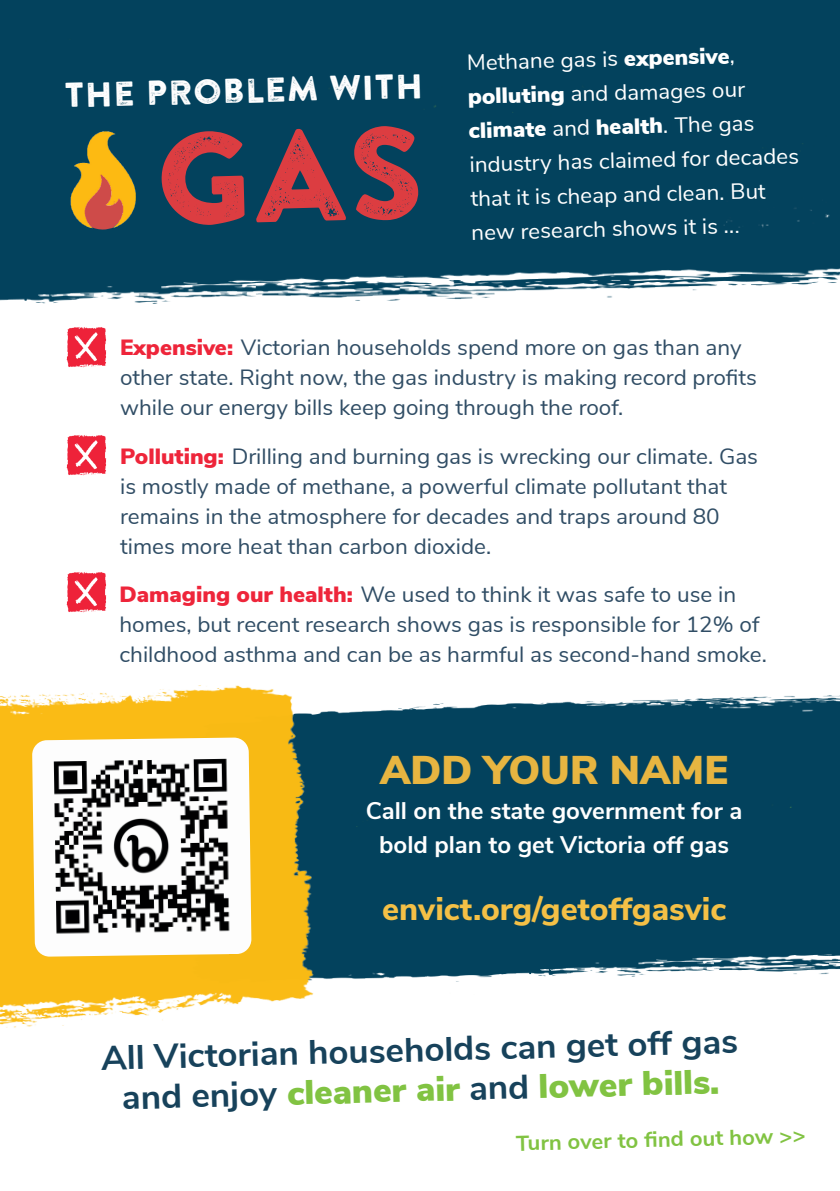
<style>
.page{position:relative;width:840px;height:1191px;background:#fff}
.page>*{position:absolute;margin:0;border:0;box-sizing:border-box;transform-origin:0 0}
.t1{font:900 40px "Nunito Sans";color:#e7b541}
.t2{font:34.4px "Brandon Printed One";color:#fff}
.t3{font:700 34px/41.2px "Nunito Sans";color:#17425b;text-align:center}
.t4{font:800 32px "Nunito Sans";color:#f4c046}
.t5{font:700 24px/34px "Nunito Sans";color:#fff;text-align:center}
.t6{font:22px/30px "Nunito Sans";color:#304d65}
.t7{font:22px/33.8px "Nunito Sans";color:#fff}
.t8{font:700 21.4px "Nunito Sans";color:#81c342}
.s1{font-weight:900}
.s2{font-family:"Arial"}
.s3{font-weight:900;color:#ee253a}
.s4{font-weight:900;color:#81c342}
</style>
<div class="page">
<img style="left:351px;top:695px;width:488px;height:287px">
<img style="left:0;top:685px;width:351px;height:343px">
<img style="left:32px;top:737px;width:219px;height:219px">
<img style="left:66px;top:435px;width:41px;height:41px">
<img style="left:66px;top:351px;width:41px;height:17px">
<img style="left:66px;top:572px;width:41px;height:41px">
<img style="left:0;top:0;width:839px;height:351px">
<img style="left:25px;top:99px;width:158px;height:158px">
<div style="left:160px;top:125px;width:258px;height:101px;background:#03425d"></div>
<p class="t2" style="left:64px;top:72px;width:360px;rotate:-1deg">The problem with</p>
<p class="t7" style="left:466px;top:44px;width:279px;line-height:33px;rotate:-1deg">Methane gas is <span class="s1">expensive</span>, <span class="s1">polluting</span> and damages our</p>
<p class="t7" style="left:468px;top:112px;width:331px;rotate:-1deg"><span class="s1">climate</span> and <span class="s1">health</span>. The gas industry has claimed for decades that it is cheap and clean. But new research shows it is ..<span class="s2">.</span></p>
<p class="t6" style="left:120px;top:331px;width:638px"><span class="s3">Expensive:</span> Victorian households spend more on gas than any other state. Right now, the gas industry is making record profits while our energy bills keep going through the roof.</p>
<p class="t6" style="left:120px;top:440px;width:639px"><span class="s3">Polluting:</span> Drilling and burning gas is wrecking our climate. Gas is mostly made of methane, a powerful climate pollutant that remains in the atmosphere for decades and traps around 80 times more heat than carbon dioxide.</p>
<p class="t6" style="left:119px;top:578px;width:648px"><span class="s3">Damaging our health:</span> We used to think it was safe to use in homes, but recent research shows gas is responsible for 12% of childhood asthma and can be as harmful as second-hand smoke.</p>
<p class="t1" style="left:380px;top:740px;width:349px">ADD YOUR NAME</p>
<p class="t5" style="left:365px;top:792px;width:378px">Call on the state government for a bold plan to get Victoria off gas</p>
<p class="t4" style="left:382px;top:885px;width:345px">envict.org/getoffgasvic</p>
<p class="t3" style="left:100px;top:1037px;width:638px;rotate:-2deg">All Victorian households can get off gas and enjoy <span class="s4">cleaner air</span> and <span class="s4">lower bills.</span></p>
<p class="t8" style="left:515px;top:1126px;width:291px;rotate:-1deg">Turn over to fi nd out how &gt;&gt;</p>
</div>
